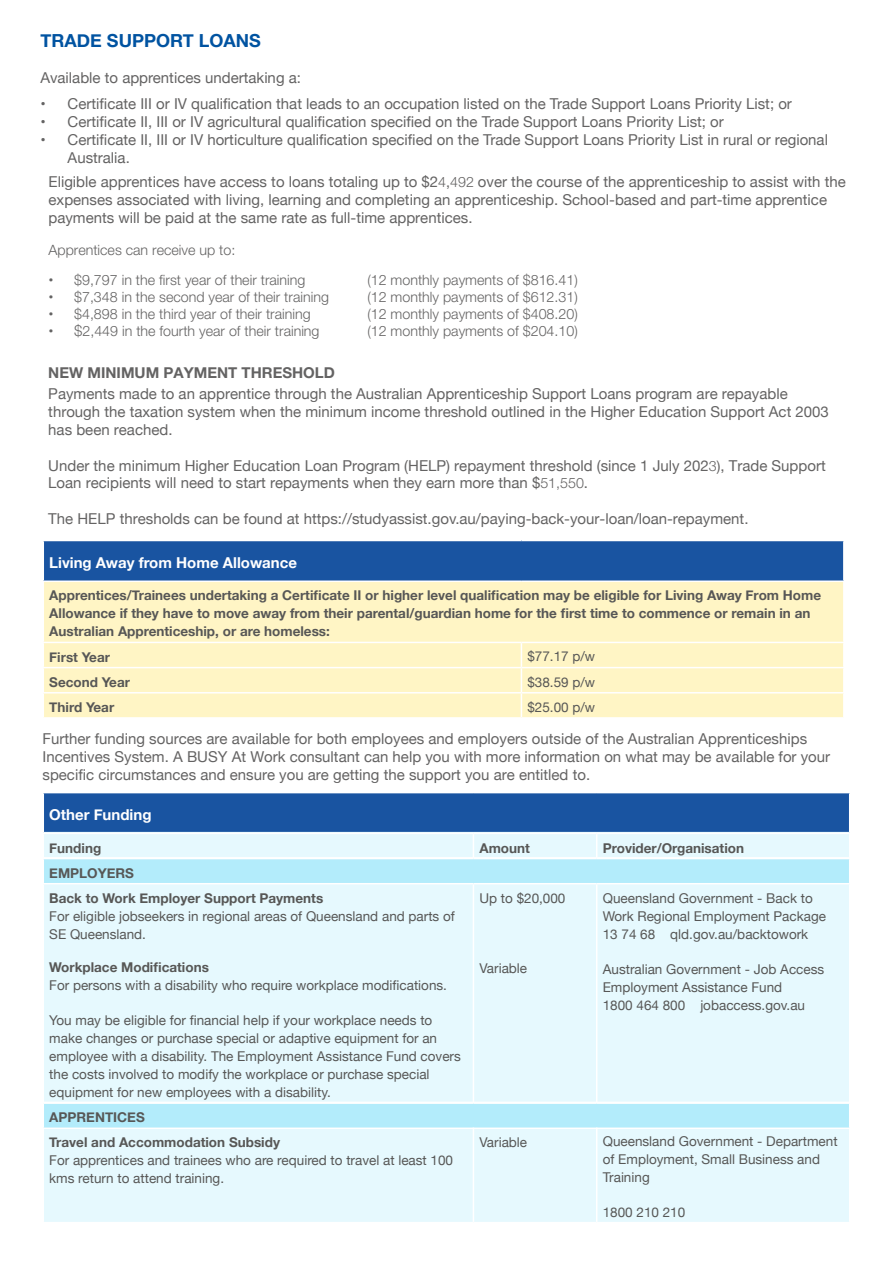
<style>
.page{position:relative;width:893px;height:1263px;background:#fff}
.page>*{position:absolute;margin:0;border:0;box-sizing:border-box;transform-origin:0 0}
.t1{font:700 18px "Helvetica Neue";color:#0053a1}
.t2{font:15px/18px "Helvetica Neue";color:#646363}
.t3{font:700 15px "Helvetica Neue";color:#fff}
.t4{font:700 15px "Helvetica Neue LT Pro";color:#646363}
.t5{font:300 14.25px/17.1px "Helvetica Neue LT Pro";color:#646363;text-align:justify}
.t6{font:13.5px/18px "Helvetica Neue";color:#575756}
.t7{font:700 13.5px/18px "Helvetica Neue";color:#575756}
.s1{font-family:"Helvetica Neue LT Pro";font-weight:300;font-size:14.25px}
.s2{font-size:14.25px}
.s3{font-family:"Helvetica Neue";font-weight:400}
.s4{font-size:15px}
</style>
<div class="page">
<div style="left:43px;top:540px;width:801px;height:41px;background:#1954a1"></div>
<div style="left:44px;top:582px;width:799px;height:135px;background:#fff5c5"></div>
<hr style="left:43px;top:540px;width:478px;height:1px;background:#fff">
<hr style="left:43px;top:541px;width:1px;height:39px;background:#fff">
<hr style="left:521px;top:540px;width:324px;height:1px;background:#fff">
<hr style="left:843px;top:541px;width:2px;height:39px;background:#fff">
<hr style="left:43px;top:580px;width:478px;height:2px;background:#fff">
<hr style="left:521px;top:580px;width:324px;height:2px;background:#fff">
<hr style="left:43px;top:642px;width:478px;height:1px;background:#fff">
<hr style="left:521px;top:642px;width:324px;height:1px;background:#fff">
<hr style="left:43px;top:667px;width:478px;height:1px;background:#fff">
<hr style="left:521px;top:667px;width:324px;height:1px;background:#fff">
<hr style="left:43px;top:692px;width:478px;height:1px;background:#fff">
<hr style="left:521px;top:692px;width:324px;height:1px;background:#fff">
<svg style="left:521px;top:643px;width:1px;height:74px"></svg>
<div style="left:43px;top:793px;width:807px;height:40px;background:#1954a1"></div>
<div style="left:44px;top:832px;width:805px;height:390px;background:#e6f9fe"></div>
<svg style="left:44px;top:859px;width:805px;height:268px;background:#ddf6fd"></svg>
<hr style="left:43px;top:793px;width:1px;height:40px;background:#fff">
<hr style="left:849px;top:793px;width:1px;height:40px;background:#fff">
<hr style="left:43px;top:833px;width:430px;height:1px;background:#fff">
<hr style="left:473px;top:833px;width:124px;height:1px;background:#fff">
<svg style="left:473px;top:834px;width:1px;height:24px"></svg>
<hr style="left:597px;top:833px;width:253px;height:1px;background:#fff">
<svg style="left:596px;top:834px;width:1px;height:24px"></svg>
<hr style="left:43px;top:858px;width:430px;height:1px;background:#fff">
<hr style="left:473px;top:858px;width:124px;height:1px;background:#fff">
<hr style="left:597px;top:858px;width:253px;height:1px;background:#fff">
<hr style="left:43px;top:883px;width:430px;height:1px;background:#fff">
<hr style="left:473px;top:883px;width:124px;height:1px;background:#fff">
<hr style="left:473px;top:884px;width:1px;height:218px;background:#fff">
<hr style="left:597px;top:883px;width:253px;height:1px;background:#fff">
<hr style="left:596px;top:884px;width:1px;height:218px;background:#fff">
<hr style="left:43px;top:1102px;width:430px;height:2px;background:#fff">
<hr style="left:473px;top:1102px;width:124px;height:2px;background:#fff">
<hr style="left:597px;top:1102px;width:253px;height:2px;background:#fff">
<hr style="left:43px;top:1127px;width:430px;height:2px;background:#fff">
<hr style="left:473px;top:1127px;width:124px;height:2px;background:#fff">
<hr style="left:473px;top:1127px;width:1px;height:95px;background:#fff">
<hr style="left:597px;top:1127px;width:253px;height:2px;background:#fff">
<hr style="left:596px;top:1127px;width:1px;height:95px;background:#fff">
<p class="t1" style="left:41px;top:26px;width:222px">TRADE SUPPORT LOANS</p>
<p class="t2" style="left:41px;top:70px;width:262px">Available to apprentices undertaking a:</p>
<p class="t2" style="left:41px;top:95px;width:753px">• Certificate III or IV qualification that leads to an occupation listed on the Trade Support Loans Priority List; or</p>
<p class="t2" style="left:41px;top:113px;width:685px">• Certificate II, III or IV agricultural qualification specified on the Trade Support Loans Priority List; or</p>
<p class="t2" style="left:68px;top:131px;width:762px;text-indent:-27px">• Certificate II, III or IV horticulture qualification specified on the Trade Support Loans Priority List in rural or regional<br>Australia.</p>
<p class="t2" style="left:49px;top:174px;width:799px">Eligible apprentices have access to loans totaling up to $2<span class="s1">4</span><span class="s2">,</span><span class="s1">492</span> over the course of the apprenticeship to assist with the expenses associated with living, learning and completing an apprenticeship. School-based and part-time apprentice payments will be paid at the same rate as full-time apprentices.</p>
<p class="t5" style="left:49px;top:242px;width:188px">Apprentices can receive up to:</p>
<p class="t5" style="left:367px;top:271px;width:212px">(12 monthly payments of $816.41) (12 monthly payments of $612.31) (12 monthly payments of $408.20) (12 monthly payments of $204.10)</p>
<p class="t5" style="left:49px;top:271px;width:258px"><span class="s3">•</span> $9,797 in the first year of their training</p>
<p class="t5" style="left:49px;top:288px;width:282px"><span class="s3">•</span> $7,348 in the second year of their training</p>
<p class="t5" style="left:49px;top:305px;width:264px"><span class="s3">•</span> $4,898 in the third year of their training</p>
<p class="t5" style="left:49px;top:323px;width:273px"><span class="s3">•</span> <span class="s4">$</span>2,449 in the fourth year of their training</p>
<p class="t4" style="left:48px;top:364px;width:288px">NEW MINIMUM PAYMENT THRESHOLD</p>
<p class="t2" style="left:48px;top:386px;width:782px">Payments made to an apprentice through the Australian Apprenticeship Support Loans program are repayable through the taxation system when the minimum income threshold outlined in the Higher Education Support Act 2003 has been reached.</p>
<p class="t2" style="left:48px;top:457px;width:779px;line-height:17.1px">Under the minimum Higher Education Loan Program (HELP) repayment threshold (since 1 July 202<span class="s1">3</span><span class="s2">)</span>, Trade Support<br>Loan recipients will need to start repayments when they earn more than $<span class="s1">51,550</span>.</p>
<p class="t2" style="left:48px;top:511px;width:702px">The HELP thresholds can be found at https://studyassist.gov.au/paying-back-your-loan/loan-repayment.</p>
<p class="t3" style="left:49px;top:551px;width:249px">Living Away from Home Allowance</p>
<p class="t7" style="left:49px;top:587px;width:773px">Apprentices/Trainees undertaking a Certificate II or higher level qualification may be eligible for Living Away From Home<br>Allowance if they have to move away from their parental/guardian home for the first time to commence or remain in an<br>Australian Apprenticeship, or are homeless:</p>
<p class="t7" style="left:49px;top:648px;width:62px">First Year</p>
<p class="t6" style="left:527px;top:648px;width:69px">$77.17 p/w</p>
<p class="t7" style="left:49px;top:673px;width:82px">Second Year</p>
<p class="t6" style="left:527px;top:674px;width:69px">$38.59 p/w</p>
<p class="t7" style="left:49px;top:698px;width:67px">Third Year</p>
<p class="t6" style="left:527px;top:699px;width:69px">$25.00 p/w</p>
<p class="t2" style="left:43px;top:730px;width:789px">Further funding sources are available for both employees and employers outside of the Australian Apprenticeships<br>Incentives System. A BUSY At Work consultant can help you with more information on what may be available for your specific circumstances and ensure you are getting the support you are entitled to.</p>
<p class="t3" style="left:49px;top:803px;width:104px">Other Funding</p>
<p class="t7" style="left:49px;top:839px;width:54px">Funding</p>
<p class="t7" style="left:479px;top:839px;width:52px">Amount</p>
<p class="t7" style="left:603px;top:839px;width:143px">Provider/Organisation</p>
<p class="t7" style="left:49px;top:861px;width:275px;line-height:25.2px">EMPLOYERS<br>Back to Work Employer Support Payments</p>
<p class="t6" style="left:49px;top:908px;width:407px">For eligible jobseekers in regional areas of Queensland and parts of<br>SE Queensland.</p>
<p class="t7" style="left:49px;top:959px;width:161px">Workplace Modifications</p>
<p class="t6" style="left:49px;top:977px;width:399px">For persons with a disability who require workplace modifications.</p>
<p class="t6" style="left:49px;top:1012px;width:413px">You may be eligible for financial help if your workplace needs to make changes or purchase special or adaptive equipment for an employee with a disability. The Employment Assistance Fund covers the costs involved to modify the workplace or purchase special equipment for new employees with a disability.</p>
<p class="t6" style="left:479px;top:889px;width:88px">Up to $20,000</p>
<p class="t6" style="left:603px;top:889px;width:225px">Queensland Government - Back to<br>Work Regional Employment Package<br>13 74 68 qld.gov.au/backtowork</p>
<p class="t6" style="left:603px;top:960px;width:223px">Australian Government - Job Access<br>Employment Assistance Fund<br>1800 464 800 jobaccess.gov.au</p>
<p class="t6" style="left:479px;top:959px;width:49px">Variable</p>
<p class="t7" style="left:49px;top:1105px;width:232px;line-height:25.2px">APPRENTICES<br>Travel and Accommodation Subsidy</p>
<p class="t6" style="left:49px;top:1152px;width:405px">For apprentices and trainees who are required to travel at least 100 kms return to attend training.</p>
<p class="t6" style="left:479px;top:1134px;width:49px">Variable</p>
<p class="t6" style="left:603px;top:1132px;width:236px">Queensland Government - Department of Employment, Small Business and<br>Training</p>
<p class="t6" style="left:603px;top:1203px;width:84px">1800 210 210</p>
</div>
